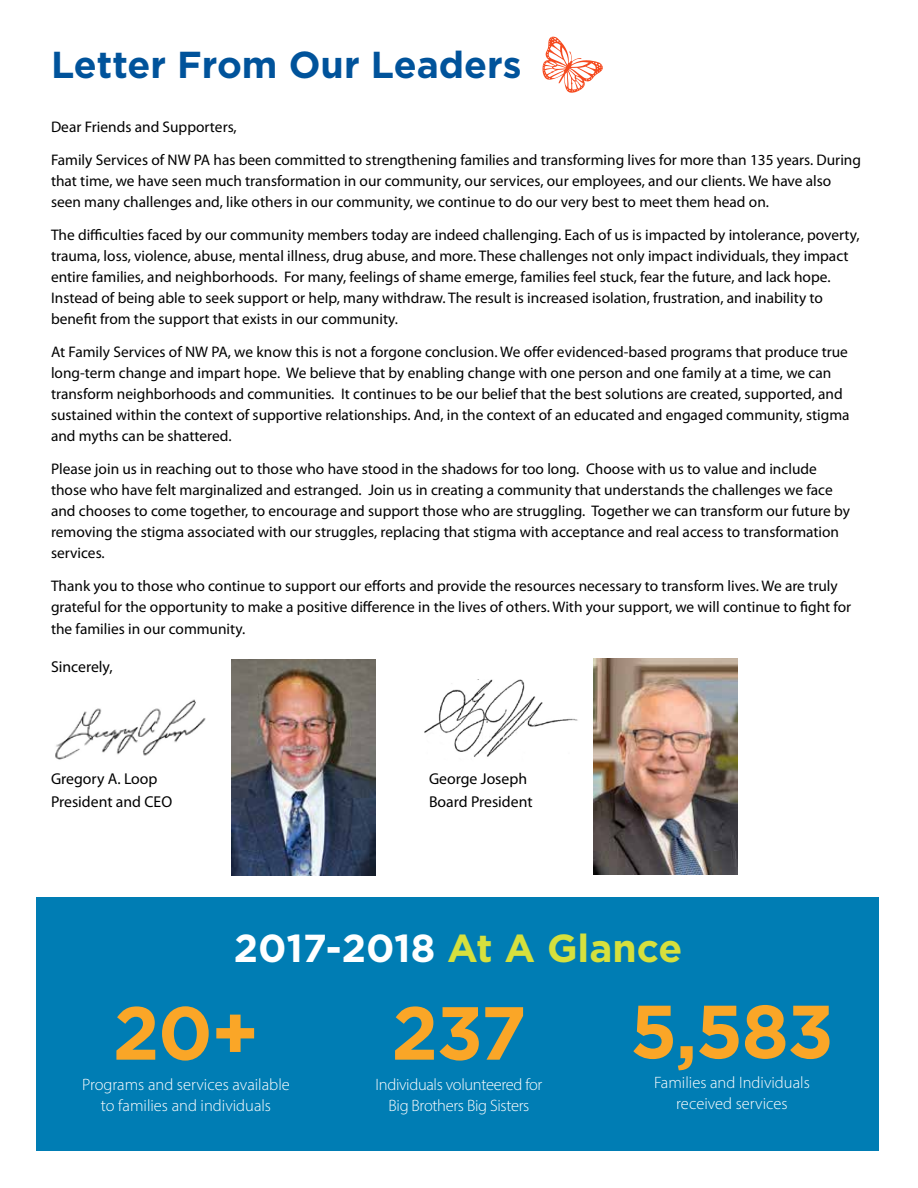
<style>
.page{position:relative;width:918px;height:1188px;background:#fff}
.page>*{position:absolute;margin:0;border:0;box-sizing:border-box;transform-origin:0 0}
.t1{font:700 75px "Gotham";letter-spacing:-.02em;color:#faa627}
.t2{font:700 39px "Gotham";color:#fff}
.t3{font:700 37.5px "Gotham";color:#00539b}
.t4{font:300 16.5px/21px "Myriad Pro";color:#fff;text-align:center}
.t5{font:300 16.5px/21px "Myriad Pro";letter-spacing:-.02em;color:#fff;text-align:center}
.t6{font:15.75px "Myriad Pro";color:#000}
.t7{font:15.3px/21px "Myriad Pro";color:#000}
.s1{color:#d6e03d}
</style>
<div class="page">
<div style="left:36px;top:897px;width:842px;height:253px;background:#007db4"></div>
<svg style="left:543px;top:36px;width:60px;height:57px"></svg>
<img style="left:55px;top:699px;width:151px;height:61px">
<img style="left:424px;top:679px;width:154px;height:78px">
<img style="left:231px;top:660px;width:144px;height:216px">
<img style="left:594px;top:659px;width:144px;height:216px">
<h3 class="t3" style="left:51px;top:43px;width:472px">Letter From Our Leaders</h3>
<p class="t7" style="left:51px;top:110px;width:812px;line-height:33px">Dear Friends and Supporters,<br>Family Services of NW PA has been committed to strengthening families and transforming lives for more than 135 years. During</p>
<p class="t7" style="left:51px;top:170px;width:782px">that time, we have seen much transformation in our community, our services, our employees, and our clients. We have also seen many challenges and, like others in our community, we continue to do our very best to meet them head on.</p>
<p class="t7" style="left:51px;top:224px;width:810px">The difficulties faced by our community members today are indeed challenging. Each of us is impacted by intolerance, poverty, trauma, loss, violence, abuse, mental illness, drug abuse, and more. These challenges not only impact individuals, they impact entire families, and neighborhoods. For many, feelings of shame emerge, families feel stuck, fear the future, and lack hope.<br>Instead of being able to seek support or help, many withdraw. The result is increased isolation, frustration, and inability to benefit from the support that exists in our community.</p>
<p class="t7" style="left:51px;top:341px;width:800px">At Family Services of NW PA, we know this is not a forgone conclusion. We offer evidenced-based programs that produce true long-term change and impart hope. We believe that by enabling change with one person and one family at a time, we can transform neighborhoods and communities. It continues to be our belief that the best solutions are created, supported, and sustained within the context of supportive relationships. And, in the context of an educated and engaged community, stigma and myths can be shattered.</p>
<p class="t7" style="left:51px;top:458px;width:800px">Please join us in reaching out to those who have stood in the shadows for too long. Choose with us to value and include those who have felt marginalized and estranged. Join us in creating a community that understands the challenges we face and chooses to come together, to encourage and support those who are struggling. Together we can transform our future by removing the stigma associated with our struggles, replacing that stigma with acceptance and real access to transformation services.</p>
<p class="t7" style="left:51px;top:575px;width:802px">Thank you to those who continue to support our efforts and provide the resources necessary to transform lives. We are truly grateful for the opportunity to make a positive difference in the lives of others. With your support, we will continue to fight for</p>
<p class="t7" style="left:51px;top:618px;width:196px">the families in our community.</p>
<p class="t6" style="left:51px;top:657px;width:63px">Sincerely,</p>
<p class="t6" style="left:51px;top:769px;width:108px">Gregory A. Loop</p>
<p class="t6" style="left:429px;top:769px;width:100px">George Joseph</p>
<p class="t6" style="left:51px;top:792px;width:123px">President and CEO</p>
<p class="t6" style="left:429px;top:792px;width:105px">Board President</p>
<h2 class="t2" style="left:234px;top:925px;width:450px">2017-2018 <span class="s1">At A Glance</span></h2>
<h1 class="t1" style="left:113px;top:990px;width:148px">20+</h1>
<p class="t4" style="left:82px;top:1074px;width:209px">Programs and services available to families and individuals</p>
<h1 class="t1" style="left:391px;top:990px;width:137px">237</h1>
<p class="t5" style="left:375px;top:1074px;width:169px">Individuals volunteered for<br>Big Brothers Big Sisters</p>
<h1 class="t1" style="left:630px;top:988px;width:205px">5,583</h1>
<p class="t4" style="left:654px;top:1072px;width:157px">Families and Individuals received services</p>
</div>
